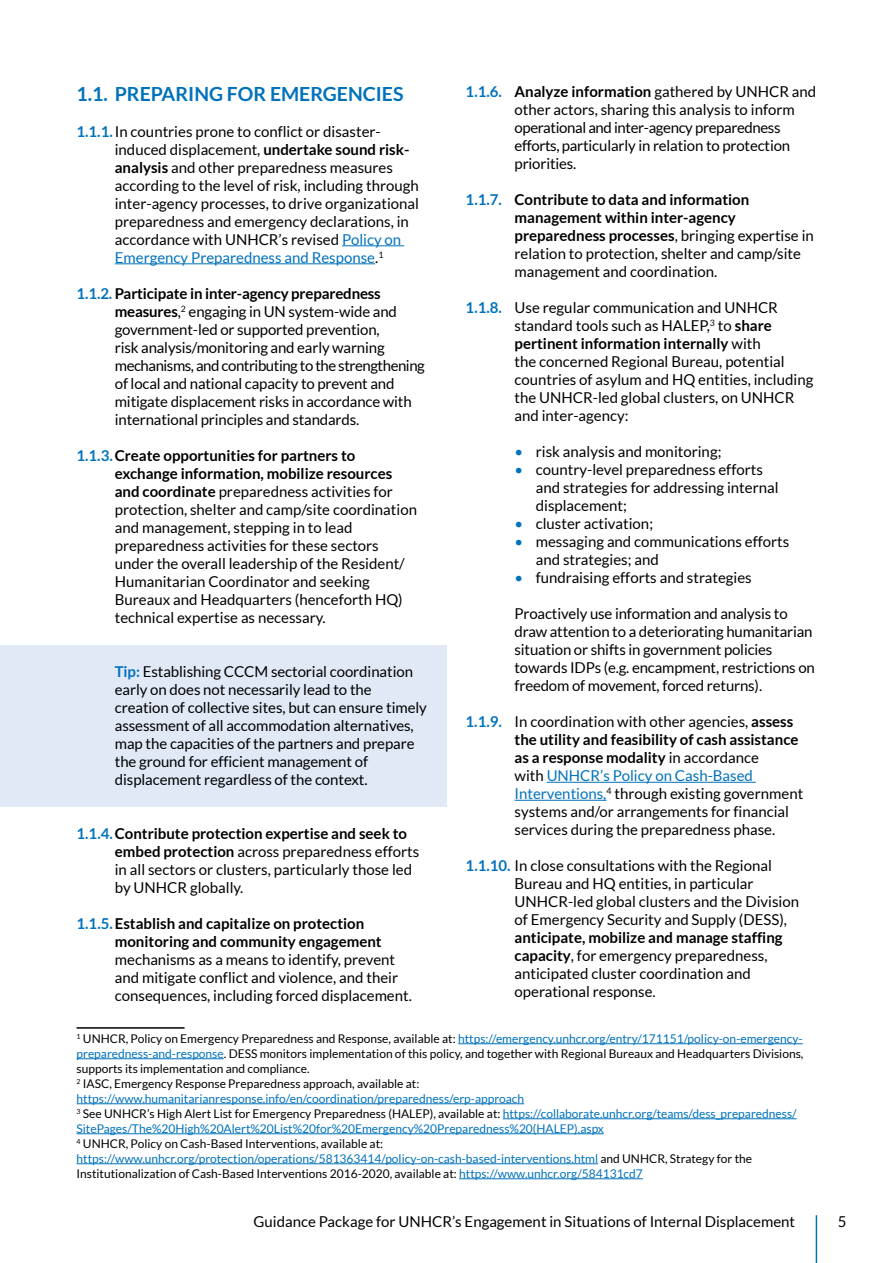
<style>
.page{position:relative;width:893px;height:1263px;background:#fff}
.page>*{position:absolute;margin:0;border:0;box-sizing:border-box;transform-origin:0 0}
.t1{font:700 19.5px "Lato";color:#0072bc}
.t2{font:15px/18px "Lato";color:#000}
.t3{font:700 15px/18px "Lato";color:#000}
.t4{font:12px/15px "Lato";color:#000}
.s1{font-weight:700;color:#0072bc}
.s2{font-weight:700}
.s3{color:#0072bc}
</style>
<div class="page">
<hr style="left:816px;top:1215px;width:1px;height:48px;background:#0072bc">
<div style="left:0;top:645px;width:446px;height:162px;background:#e1e8f6"></div>
<hr style="left:342px;top:245px;width:62px;height:1px;background:#0072bc">
<hr style="left:115px;top:263px;width:260px;height:1px;background:#0072bc">
<hr style="left:77px;top:1027px;width:108px;height:2px;background:#000">
<hr style="left:458px;top:1043px;width:345px;height:1px;background:#0072bc">
<hr style="left:77px;top:1058px;width:147px;height:1px;background:#0072bc">
<hr style="left:77px;top:1103px;width:447px;height:1px;background:#0072bc">
<hr style="left:503px;top:1118px;width:294px;height:1px;background:#0072bc">
<hr style="left:77px;top:1133px;width:527px;height:1px;background:#0072bc">
<hr style="left:77px;top:1163px;width:521px;height:1px;background:#0072bc">
<hr style="left:459px;top:1178px;width:184px;height:1px;background:#0072bc">
<hr style="left:547px;top:782px;width:209px;height:1px;background:#0072bc">
<hr style="left:514px;top:800px;width:92px;height:1px;background:#0072bc">
<p class="t2" style="left:514px;top:83px;width:303px;text-indent:-49px"><span class="s1">1.1.6.</span> <span class="s2">Analyze information</span> gathered by UNHCR and other actors, sharing this analysis to inform operational and inter-agency preparedness efforts, particularly in relation to protection priorities.</p>
<p class="t2" style="left:514px;top:191px;width:301px;text-indent:-49px"><span class="s1">1.1.7.</span> <span class="s2">Contribute to data and information management within inter-agency preparedness processes</span>, bringing expertise in relation to protection, shelter and camp/site management and coordination.</p>
<p class="t2" style="left:514px;top:299px;width:300px;text-indent:-49px"><span class="s1">1.1.8.</span> Use regular communication and UNHCR standard tools such as HALEP,<sup>3</sup> to <span class="s2">share pertinent information internally</span> with<br>the concerned Regional Bureau, potential countries of asylum and HQ entities, including the UNHCR-led global clusters, on UNHCR and inter-agency:</p>
<p class="t2" style="left:514px;top:443px;width:208px"><span class="s3">•</span> risk analysis and monitoring;</p>
<p class="t2" style="left:536px;top:461px;width:244px;text-indent:-21px"><span class="s3">•</span> country-level preparedness efforts and strategies for addressing internal displacement;</p>
<p class="t2" style="left:514px;top:515px;width:140px"><span class="s3">•</span> cluster activation;</p>
<p class="t2" style="left:536px;top:533px;width:255px;text-indent:-21px"><span class="s3">•</span> messaging and communications efforts and strategies; and</p>
<p class="t2" style="left:514px;top:569px;width:239px"><span class="s3">•</span> fundraising efforts and strategies</p>
<p class="t2" style="left:514px;top:605px;width:302px">Proactively use information and analysis to draw attention to a deteriorating humanitarian situation or shifts in government policies towards IDPs (e.g. encampment, restrictions on freedom of movement, forced returns).</p>
<p class="t2" style="left:514px;top:713px;width:290px;text-indent:-49px"><span class="s1">1.1.9.</span> In coordination with other agencies, <span class="s2">assess the utility and feasibility of cash assistance as a response modality</span> in accordance<br>with <span class="s3">UNHCR’s Policy on Cash-Based Interventions,</span><sup>4</sup> through existing government systems and/or arrangements for financial services during the preparedness phase.</p>
<p class="t2" style="left:514px;top:857px;width:286px;text-indent:-49px"><span class="s1">1.1.10.</span> In close consultations with the Regional Bureau and HQ entities, in particular UNHCR-led global clusters and the Division of Emergency Security and Supply (DESS),</p>
<p class="t2" style="left:514px;top:929px;width:270px"><span class="s2">anticipate, mobilize and manage staffing capacity</span>, for emergency preparedness, anticipated cluster coordination and operational response.</p>
<h1 class="t1" style="left:77px;top:82px;width:329px">1.1. PREPARING FOR EMERGENCIES</h1>
<p class="t2" style="left:115px;top:122px;width:306px;text-indent:-38px"><span class="s1">1.1.1.</span>In countries prone to conflict or disaster&shy;induced displacement, <span class="s2">undertake sound risk&shy;analysis</span> and other preparedness measures according to the level of risk, including through inter-agency processes, to drive organizational preparedness and emergency declarations, in accordance with UNHCR’s revised <span class="s3">Policy on Emergency Preparedness and Response</span>.<sup>1</sup></p>
<p class="t2" style="left:115px;top:284px;width:312px;text-indent:-38px"><span class="s1">1.1.2.</span> <span class="s2">Participate in inter-agency preparedness measures</span>,<sup>2</sup> engaging in UN system-wide and government-led or supported prevention,<br>risk analysis/monitoring and early warning mechanisms, and contributing to the strengthening of local and national capacity to prevent and mitigate displacement risks in accordance with international principles and standards.</p>
<p class="t2" style="left:115px;top:446px;width:304px;text-indent:-38px"><span class="s1">1.1.3.</span><span class="s2">Create opportunities for partners to exchange information, mobilize resources and coordinate</span> preparedness activities for protection, shelter and camp/site coordination and management, stepping in to lead preparedness activities for these sectors under the overall leadership of the Resident/ Humanitarian Coordinator and seeking Bureaux and Headquarters (henceforth HQ) technical expertise as necessary.</p>
<p class="t2" style="left:115px;top:662px;width:314px"><span class="s1">Tip:</span> Establishing CCCM sectorial coordination early on does not necessarily lead to the creation of collective sites, but can ensure timely assessment of all accommodation alternatives, map the capacities of the partners and prepare the ground for efficient management of displacement regardless of the context.</p>
<p class="t2" style="left:115px;top:824px;width:306px;text-indent:-38px"><span class="s1">1.1.4.</span><span class="s2">Contribute protection expertise and seek to embed protection</span> across preparedness efforts in all sectors or clusters, particularly those led by UNHCR globally.</p>
<p class="t3" style="left:115px;top:914px;width:268px;text-indent:-38px"><span class="s3">1.1.5.</span>Establish and capitalize on protection monitoring and community engagement</p>
<p class="t2" style="left:115px;top:950px;width:299px">mechanisms as a means to identify, prevent and mitigate conflict and violence, and their consequences, including forced displacement.</p>
<p class="t4" style="left:77px;top:1031px;width:728px"><sup>1</sup> UNHCR, Policy on Emergency Preparedness and Response, available at: <span class="s3">https://emergency.unhcr.org/entry/171151/policy-on-emergency&shy;preparedness-and-response</span>. DESS monitors implementation of this policy, and together with Regional Bureaux and Headquarters Divisions, supports its implementation and compliance.<br><sup>2</sup> IASC, Emergency Response Preparedness approach, available at: <span class="s3">https://www.humanitarianresponse.info/en/coordination/preparedness/erp-approach<br></span><sup>3</sup> See UNHCR’s High Alert List for Emergency Preparedness (HALEP), available at: <span class="s3">https://collaborate.unhcr.org/teams/dess_preparedness/ SitePages/The%20High%20Alert%20List%20for%20Emergency%20Preparedness%20(HALEP).aspx<br></span><sup>4</sup> UNHCR, Policy on Cash-Based Interventions, available at: <span class="s3">https://www.unhcr.org/protection/operations/581363414/policy-on-cash-based-interventions.html</span> and UNHCR, Strategy for the Institutionalization of Cash-Based Interventions 2016-2020, available at: <span class="s3">https://www.unhcr.org/584131cd7</span></p>
<p class="t2" style="left:254px;top:1213px;width:543px">Guidance Package for UNHCR’s Engagement in Situations of Internal Displacement</p>
<p class="t2" style="left:838px;top:1213px;width:10px">5</p>
</div>
